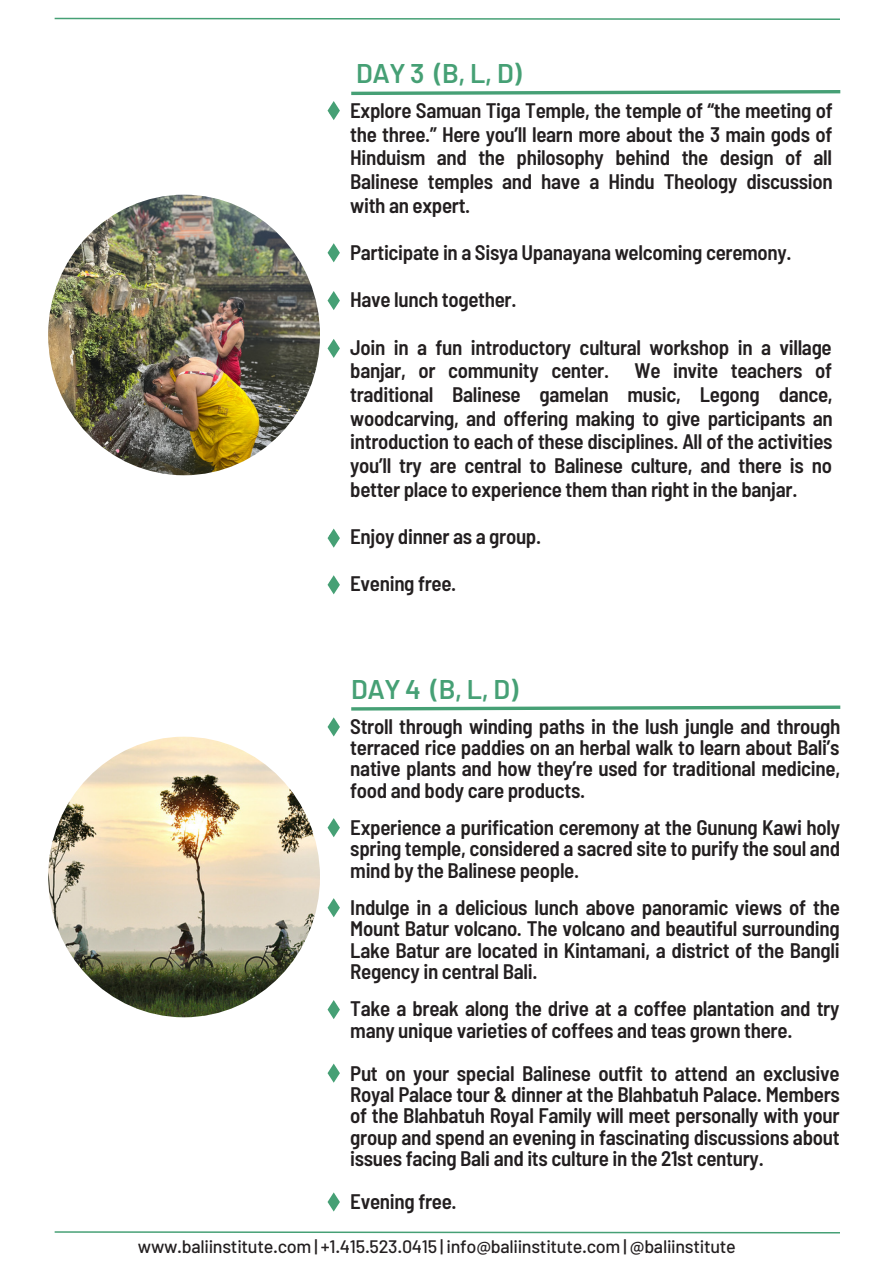
<style>
.page{position:relative;width:894px;height:1264px;background:#fff}
.page>*{position:absolute;margin:0;border:0;box-sizing:border-box;transform-origin:0 0}
.t1{font:600 27px "Barlow";letter-spacing:-.015em;color:#46a075}
.t2{font:600 semi-condensed 21px/21.5px "Barlow";letter-spacing:-.015em;color:#231f20;text-align:justify}
.t3{font:500 18px "Barlow";letter-spacing:-.015em;color:#231f20}
</style>
<div class="page">
<svg style="left:55px;top:1231px;width:784px;height:2px;background:#84bfa3"></svg>
<img style="left:48px;top:736px;width:272px;height:281px">
<img style="left:48px;top:195px;width:272px;height:280px">
<svg style="left:327px;top:528px;width:13px;height:19px"></svg>
<svg style="left:327px;top:243px;width:13px;height:19px"></svg>
<svg style="left:327px;top:291px;width:13px;height:19px"></svg>
<svg style="left:327px;top:339px;width:13px;height:19px"></svg>
<svg style="left:351px;top:90px;width:490px;height:6px"></svg>
<svg style="left:55px;top:18px;width:784px;height:2px;background:#78b99a"></svg>
<svg style="left:327px;top:575px;width:13px;height:19px"></svg>
<svg style="left:327px;top:101px;width:13px;height:19px"></svg>
<svg style="left:351px;top:705px;width:490px;height:6px"></svg>
<svg style="left:327px;top:717px;width:13px;height:19px"></svg>
<svg style="left:327px;top:818px;width:13px;height:19px"></svg>
<svg style="left:327px;top:898px;width:13px;height:19px"></svg>
<svg style="left:327px;top:1192px;width:13px;height:19px"></svg>
<svg style="left:327px;top:1000px;width:13px;height:19px"></svg>
<svg style="left:327px;top:1063px;width:13px;height:19px"></svg>
<p class="t1" style="left:356px;top:56px;width:167px">DAY 3 (B, L, D)</p>
<p class="t2" style="left:350px;top:98px;width:484px;line-height:23.7px">Explore Samuan Tiga Temple, the temple of “the meeting of the three.” Here you’ll learn more about the 3 main gods of Hinduism and the philosophy behind the design of all Balinese temples and have a Hindu Theology discussion with an expert.</p>
<p class="t2" style="left:350px;top:241px;width:443px">Participate in a Sisya Upanayana welcoming ceremony.</p>
<p class="t2" style="left:350px;top:288px;width:168px">Have lunch together.</p>
<p class="t2" style="left:350px;top:334px;width:484px;line-height:23.7px">Join in a fun introductory cultural workshop in a village banjar, or community center. We invite teachers of traditional Balinese gamelan music, Legong dance, woodcarving, and offering making to give participants an introduction to each of these disciplines. All of the activities you’ll try are central to Balinese culture, and there is no better place to experience them than right in the banjar.</p>
<p class="t2" style="left:350px;top:525px;width:192px">Enjoy dinner as a group.</p>
<p class="t2" style="left:350px;top:572px;width:108px">Evening free.</p>
<p class="t1" style="left:351px;top:671px;width:168px">DAY 4 (B, L, D)</p>
<p class="t2" style="left:350px;top:714px;width:491px">Stroll through winding paths in the lush jungle and through terraced rice paddies on an herbal walk to learn about Bali’s native plants and how they’re used for traditional medicine, food and body care products.</p>
<p class="t2" style="left:350px;top:815px;width:491px">Experience a purification ceremony at the Gunung Kawi holy spring temple, considered a sacred site to purify the soul and mind by the Balinese people.</p>
<p class="t2" style="left:350px;top:895px;width:491px">Indulge in a delicious lunch above panoramic views of the Mount Batur volcano. The volcano and beautiful surrounding Lake Batur are located in Kintamani, a district of the Bangli Regency in central Bali.</p>
<p class="t2" style="left:350px;top:997px;width:490px">Take a break along the drive at a coffee plantation and try many unique varieties of coffees and teas grown there.</p>
<p class="t2" style="left:350px;top:1061px;width:491px">Put on your special Balinese outfit to attend an exclusive Royal Palace tour &amp; dinner at the Blahbatuh Palace. Members of the Blahbatuh Royal Family will meet personally with your group and spend an evening in fascinating discussions about issues facing Bali and its culture in the 21st century.</p>
<p class="t2" style="left:350px;top:1189px;width:108px">Evening free.</p>
<p class="t3" style="left:138px;top:1235px;width:599px">www.baliinstitute.com | +1.415.523.0415 | info@baliinstitute.com | @baliinstitute</p>
</div>
